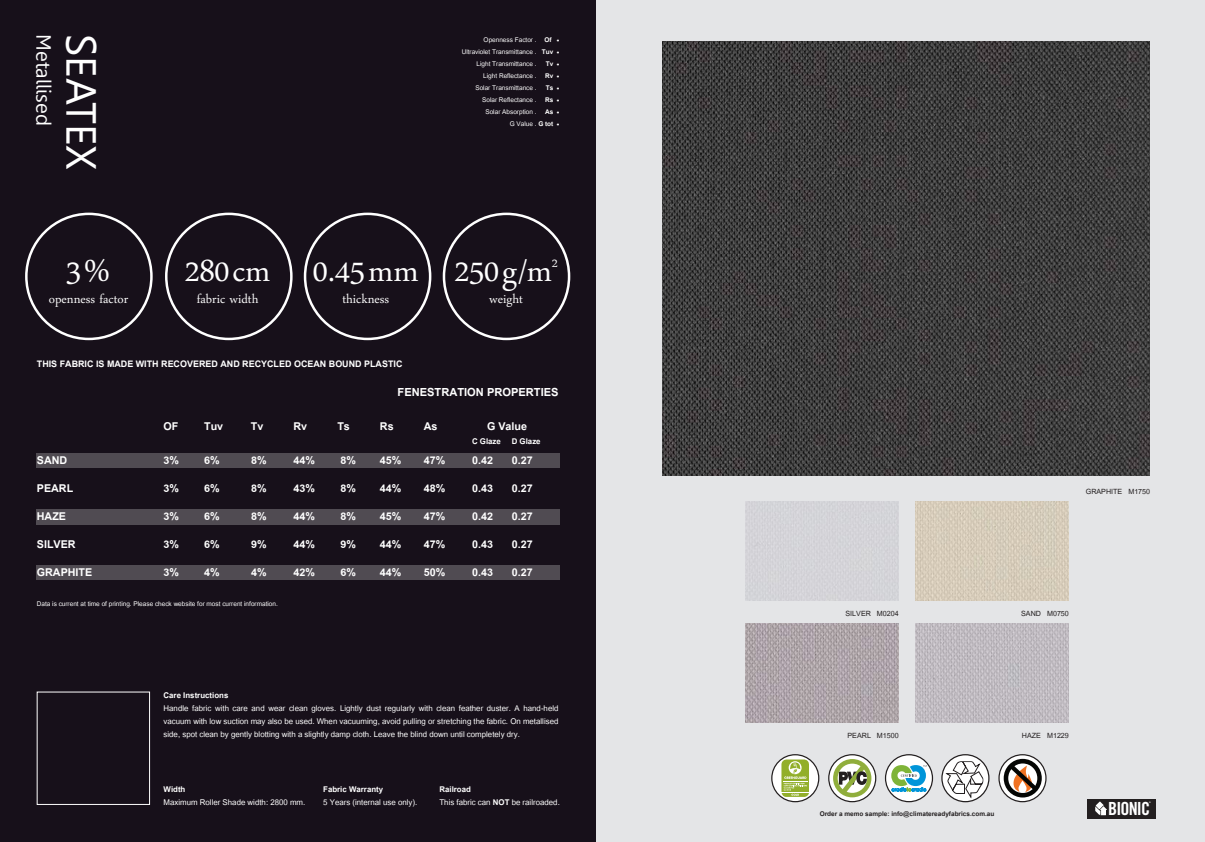
<style>
.page{position:relative;width:1205px;height:842px;background:#fff}
.page>*{position:absolute;margin:0;border:0;box-sizing:border-box;transform-origin:0 0}
.t1{font:45px "Daun Penh";color:#fff}
.t2{font:42px "Leelawadee";color:#fff}
.t3{font:20.5px "Leelawadee";color:#fff}
.t4{font:18.1px "Trade Gothic Bold Cond Twenty";letter-spacing:-.045em;color:#fff}
.t5{font:18px "Daun Penh";color:#fff}
.t6{font:700 15.5px "Utsaah";color:#fff}
.t7{font:700 15px "Utsaah";color:#fff}
.t8{font:700 12.5px "Utsaah";color:#fff}
.t9{font:11px/13.2px "Utsaah";color:#fff;text-align:justify}
.t10{font:700 11px "Utsaah";color:#fff}
.t11{font:10px "Utsaah";color:#231f20}
.t12{font:9px "Utsaah";color:#fff}
.t13{font:700 9px "Utsaah";color:#231f20}
.t14{font:2px "Trade Gothic Bold Cond Twenty";color:#fff}
.s1{font-weight:700}
.s2{font-weight:700;font-size:10px}
</style>
<div class="page">
<div style="left:592px;top:0;width:613px;height:842px;background:#e4e5e7"></div>
<svg style="left:772px;top:755px;width:47px;height:47px"></svg>
<div style="left:771px;top:754px;width:48px;height:48px;border:1px solid #231f20;border-radius:50%"></div>
<svg style="left:781px;top:759px;width:28px;height:38px"></svg>
<svg style="left:829px;top:755px;width:47px;height:47px"></svg>
<div style="left:828px;top:754px;width:48px;height:48px;border:1px solid #231f20;border-radius:50%"></div>
<svg style="left:833px;top:759px;width:38px;height:38px"></svg>
<svg style="left:999px;top:755px;width:47px;height:47px"></svg>
<div style="left:998px;top:754px;width:48px;height:48px;border:1px solid #231f20;border-radius:50%"></div>
<svg style="left:1003px;top:759px;width:39px;height:38px"></svg>
<svg style="left:942px;top:755px;width:47px;height:47px"></svg>
<svg style="left:945px;top:761px;width:38px;height:37px"></svg>
<div style="left:941px;top:754px;width:48px;height:48px;border:1px solid #231f20;border-radius:50%"></div>
<img style="left:662px;top:41px;width:487px;height:435px">
<div style="left:745px;top:501px;width:153px;height:99px;background:#d4d4d8"></div>
<img style="left:915px;top:501px;width:154px;height:99px">
<svg style="left:885px;top:754px;width:48px;height:48px"></svg>
<div style="left:885px;top:754px;width:48px;height:48px;border:1px solid #231f20;border-radius:50%"></div>
<svg style="left:891px;top:765px;width:36px;height:26px"></svg>
<img style="left:745px;top:623px;width:153px;height:100px">
<img style="left:915px;top:623px;width:154px;height:100px">
<div style="left:1087px;top:799px;width:68px;height:19px;background:#231f20"></div>
<svg style="left:1095px;top:801px;width:12px;height:14px"></svg>
<div style="left:0;top:0;width:595px;height:842px;background:#17101a"></div>
<div style="left:37px;top:692px;width:113px;height:113px;border:1px solid #fff"></div>
<div style="left:37px;top:454px;width:522px;height:14px;background:#504b52"></div>
<div style="left:37px;top:510px;width:522px;height:14px;background:#504b52"></div>
<div style="left:37px;top:566px;width:522px;height:14px;background:#504b52"></div>
<p class="t3" style="left:55px;top:34px;width:93px;rotate:90deg">Metallised</p>
<p class="t2" style="left:105px;top:34px;width:138px;rotate:90deg">SEATEX</p>
<p class="t1" style="left:66px;top:239px;width:46px">3 %</p>
<p class="t5" style="left:49px;top:286px;width:81px">openness factor</p>
<p class="t12" style="left:484px;top:35px;width:77px">Openness Factor . <span class="s1">Of</span> <span class="s2">•</span></p>
<p class="t12" style="left:462px;top:47px;width:99px">Ultraviolet Transmittance . <span class="s1">Tuv</span> <span class="s2">•</span></p>
<p class="t12" style="left:476px;top:59px;width:84px">Light Transmittance . <span class="s1">Tv</span> <span class="s2">•</span></p>
<p class="t12" style="left:483px;top:71px;width:78px">Light Reflectance . <span class="s1">Rv</span> <span class="s2">•</span></p>
<p class="t12" style="left:475px;top:83px;width:86px">Solar Transmittance . <span class="s1">Ts</span> <span class="s2">•</span></p>
<p class="t12" style="left:482px;top:95px;width:79px">Solar Reflectance . <span class="s1">Rs</span> <span class="s2">•</span></p>
<p class="t12" style="left:485px;top:107px;width:76px">Solar Absorption . <span class="s1">As</span> <span class="s2">•</span></p>
<p class="t12" style="left:510px;top:119px;width:51px">G Value . <span class="s1">G tot</span> <span class="s2">•</span></p>
<p class="t1" style="left:185px;top:239px;width:87px">280 cm</p>
<p class="t5" style="left:197px;top:286px;width:63px">fabric width</p>
<p class="t1" style="left:313px;top:239px;width:107px">0.45 mm</p>
<p class="t5" style="left:342px;top:286px;width:48px">thickness</p>
<p class="t1" style="left:454px;top:239px;width:99px">250 g/m</p>
<p class="t5" style="left:552px;top:250px;width:7px">2</p>
<p class="t5" style="left:489px;top:286px;width:35px">weight</p>
<p class="t8" style="left:37px;top:356px;width:367px">THIS FABRIC IS MADE WITH RECOVERED AND RECYCLED OCEAN BOUND PLASTIC</p>
<p class="t6" style="left:397px;top:384px;width:163px">FENESTRATION PROPERTIES</p>
<p class="t7" style="left:37px;top:452px;width:32px">SAND</p>
<p class="t7" style="left:37px;top:480px;width:38px">PEARL</p>
<p class="t7" style="left:37px;top:508px;width:31px">HAZE</p>
<p class="t7" style="left:37px;top:536px;width:40px">SILVER</p>
<p class="t7" style="left:37px;top:564px;width:57px">GRAPHITE</p>
<p class="t7" style="left:164px;top:418px;width:16px">OF</p>
<p class="t7" style="left:204px;top:418px;width:21px">Tuv</p>
<p class="t7" style="left:251px;top:418px;width:14px">Tv</p>
<p class="t7" style="left:293px;top:418px;width:15px">Rv</p>
<p class="t7" style="left:337px;top:418px;width:14px">Ts</p>
<p class="t7" style="left:380px;top:418px;width:15px">Rs</p>
<p class="t7" style="left:424px;top:418px;width:15px">As</p>
<p class="t7" style="left:487px;top:418px;width:42px">G Value</p>
<p class="t10" style="left:472px;top:435px;width:30px">C Glaze</p>
<p class="t10" style="left:512px;top:435px;width:30px">D Glaze</p>
<p class="t7" style="left:164px;top:452px;width:17px">3%</p>
<p class="t7" style="left:164px;top:480px;width:17px">3%</p>
<p class="t7" style="left:164px;top:508px;width:17px">3%</p>
<p class="t7" style="left:164px;top:536px;width:17px">3%</p>
<p class="t7" style="left:164px;top:564px;width:17px">3%</p>
<p class="t7" style="left:204px;top:452px;width:17px">6%</p>
<p class="t7" style="left:204px;top:480px;width:17px">6%</p>
<p class="t7" style="left:204px;top:508px;width:17px">6%</p>
<p class="t7" style="left:204px;top:536px;width:17px">6%</p>
<p class="t7" style="left:204px;top:564px;width:17px">4%</p>
<p class="t7" style="left:251px;top:452px;width:17px">8%</p>
<p class="t7" style="left:251px;top:480px;width:17px">8%</p>
<p class="t7" style="left:251px;top:508px;width:17px">8%</p>
<p class="t7" style="left:251px;top:536px;width:17px">9%</p>
<p class="t7" style="left:251px;top:564px;width:17px">4%</p>
<p class="t7" style="left:293px;top:452px;width:23px">44%</p>
<p class="t7" style="left:293px;top:480px;width:23px">43%</p>
<p class="t7" style="left:293px;top:508px;width:23px">44%</p>
<p class="t7" style="left:293px;top:536px;width:23px">44%</p>
<p class="t7" style="left:293px;top:564px;width:23px">42%</p>
<p class="t7" style="left:340px;top:452px;width:17px">8%</p>
<p class="t7" style="left:340px;top:480px;width:17px">8%</p>
<p class="t7" style="left:340px;top:508px;width:17px">8%</p>
<p class="t7" style="left:340px;top:536px;width:17px">9%</p>
<p class="t7" style="left:340px;top:564px;width:17px">6%</p>
<p class="t7" style="left:380px;top:452px;width:23px">45%</p>
<p class="t7" style="left:380px;top:480px;width:23px">44%</p>
<p class="t7" style="left:380px;top:508px;width:23px">45%</p>
<p class="t7" style="left:380px;top:536px;width:23px">44%</p>
<p class="t7" style="left:380px;top:564px;width:23px">44%</p>
<p class="t7" style="left:424px;top:452px;width:23px">47%</p>
<p class="t7" style="left:424px;top:480px;width:23px">48%</p>
<p class="t7" style="left:424px;top:508px;width:23px">47%</p>
<p class="t7" style="left:424px;top:536px;width:23px">47%</p>
<p class="t7" style="left:424px;top:564px;width:23px">50%</p>
<p class="t7" style="left:472px;top:452px;width:22px">0.42</p>
<p class="t7" style="left:472px;top:480px;width:22px">0.43</p>
<p class="t7" style="left:472px;top:508px;width:22px">0.42</p>
<p class="t7" style="left:472px;top:536px;width:22px">0.43</p>
<p class="t7" style="left:472px;top:564px;width:22px">0.43</p>
<p class="t7" style="left:512px;top:452px;width:22px">0.27</p>
<p class="t7" style="left:512px;top:480px;width:22px">0.27</p>
<p class="t7" style="left:512px;top:508px;width:22px">0.27</p>
<p class="t7" style="left:512px;top:536px;width:22px">0.27</p>
<p class="t7" style="left:512px;top:564px;width:22px">0.27</p>
<p class="t12" style="left:37px;top:598px;width:242px">Data is current at time of printing. Please check website for most current information.</p>
<p class="t10" style="left:164px;top:689px;width:66px">Care Instructions</p>
<p class="t9" style="left:164px;top:702px;width:396px">Handle fabric with care and wear clean gloves. Lightly dust regularly with clean feather duster. A hand-held vacuum with low suction may also be used. When vacuuming, avoid pulling or stretching the fabric. On metallised side, spot clean by gently blotting with a slightly damp cloth. Leave the blind down until completely dry.</p>
<p class="t10" style="left:164px;top:783px;width:23px">Width</p>
<p class="t9" style="left:164px;top:796px;width:143px">Maximum Roller Shade width: 2800 mm.</p>
<p class="t10" style="left:323px;top:783px;width:61px">Fabric Warranty</p>
<p class="t9" style="left:323px;top:796px;width:96px">5 Years (internal use only).</p>
<p class="t10" style="left:439px;top:783px;width:33px">Railroad</p>
<p class="t9" style="left:439px;top:796px;width:122px">This fabric can <span class="s1">NOT</span> be railroaded.</p>
<p class="t11" style="left:1086px;top:486px;width:66px">GRAPHITE M1750</p>
<p class="t11" style="left:845px;top:607px;width:55px">SILVER M0204</p>
<p class="t11" style="left:1021px;top:607px;width:49px">SAND M0750</p>
<p class="t11" style="left:847px;top:730px;width:53px">PEARL M1500</p>
<p class="t11" style="left:1022px;top:730px;width:48px">HAZE M1229</p>
<p class="t13" style="left:820px;top:808px;width:176px">Order a memo sample: info@climatereadyfabrics.com.au</p>
<p class="t4" style="left:1108px;top:798px;width:44px">BIONIC</p>
<p class="t14" style="left:1149px;top:801px;width:3px">®</p>
</div>
